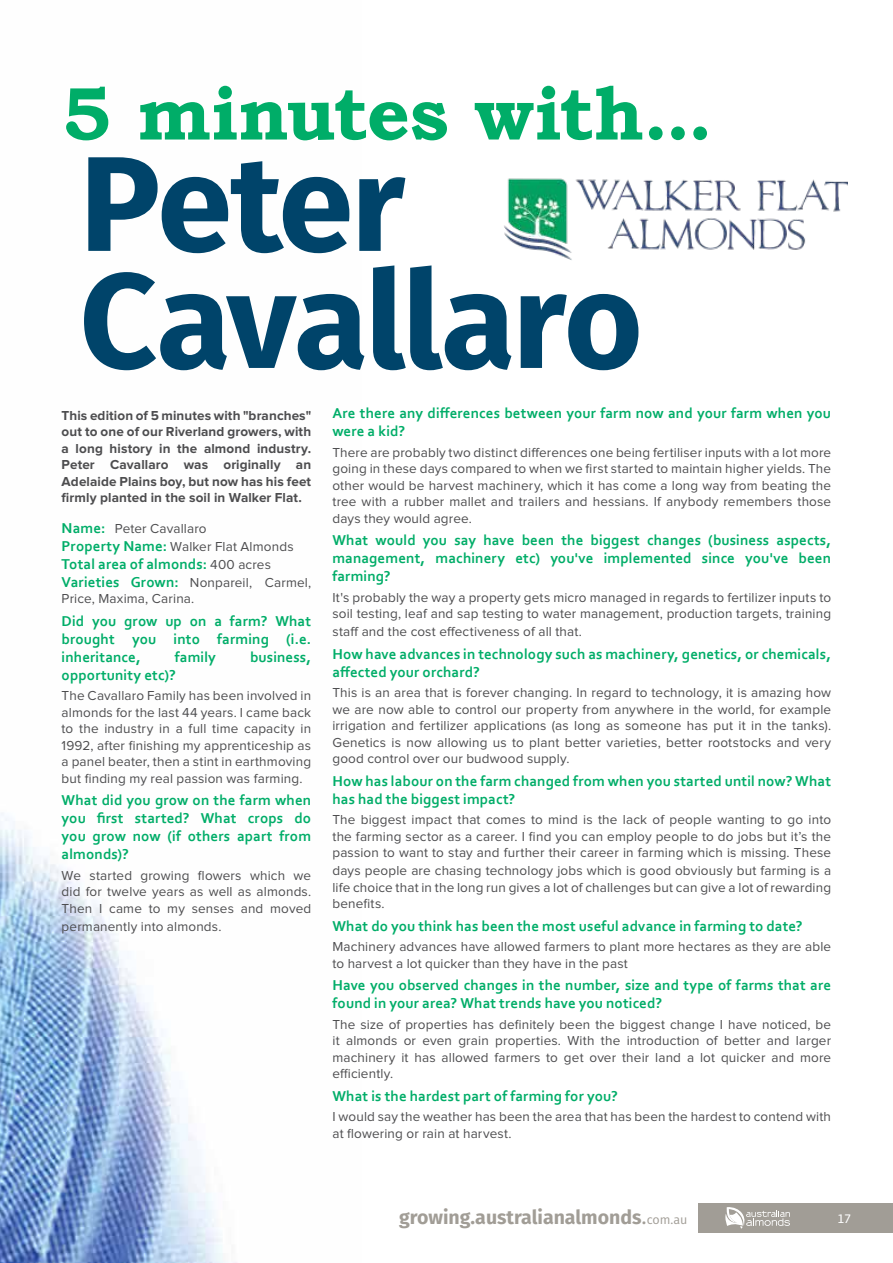
<style>
.page{position:relative;width:893px;height:1263px;background:#fff}
.page>*{position:absolute;margin:0;border:0;box-sizing:border-box;transform-origin:0 0}
.t1{font:700 135px/117px "Fira Sans";letter-spacing:-.02em;color:#00446a}
.t2{font:700 75px "Bookman Old Style";letter-spacing:-.01em;color:#00ad68}
.t3{font:700 19.5px "Fira Sans";color:#a19d96}
.t4{font:700 15px/18px "Corbel";letter-spacing:.01em;color:#00ad68}
.t5{font:13.5px/16.5px "Proxima Nova";letter-spacing:.01em;color:#4d4d4f;text-align:justify}
.t6{font:700 13.5px/16.5px "Proxima Nova";letter-spacing:.01em;color:#4d4d4f;text-align:justify}
.t7{font:12px "Flama";color:#fff}
.s1{font-family:"Corbel";font-weight:700;font-size:15px;color:#00ad68}
.s2{font-family:"Proxima Nova";font-weight:400;font-size:13.5px;color:#4d4d4f}
.s3{font-weight:400;font-size:22.5px}
.s4{font-weight:400;font-size:12.6px}
</style>
<div class="page">
<img style="left:0;top:813px;width:237px;height:450px">
<div style="left:698px;top:1203px;width:195px;height:29px;background:#a19d96"></div>
<svg style="left:725px;top:1207px;width:65px;height:22px"></svg>
<img style="left:504px;top:178px;width:343px;height:82px">
<h2 class="t2" style="left:62px;top:60px;width:653px">5 minutes with...</h2>
<h1 class="t1" style="left:80px;top:136px;width:565px">Peter<br>Cavallaro</h1>
<p class="t4" style="left:332px;top:404px;width:500px">Are there any differences between your farm now and your farm when you were a kid?</p>
<p class="t5" style="left:332px;top:445px;width:500px">There are probably two distinct differences one being fertiliser inputs with a lot more going in these days compared to when we first started to maintain higher yields. The other would be harvest machinery, which it has come a long way from beating the tree with a rubber mallet and trailers and hessians. If anybody remembers those days they would agree.</p>
<p class="t4" style="left:332px;top:531px;width:500px;text-align:justify">What would you say have been the biggest changes (business aspects, management, machinery etc) you've implemented since you've been farming?</p>
<p class="t5" style="left:332px;top:590px;width:500px">It's probably the way a property gets micro managed in regards to fertilizer inputs to soil testing, leaf and sap testing to water management, production targets, training</p>
<p class="t5" style="left:332px;top:624px;width:251px">staff and the cost effectiveness of all that.</p>
<p class="t4" style="left:332px;top:644px;width:500px">How have advances in technology such as machinery, genetics, or chemicals, affected your orchard?</p>
<p class="t5" style="left:332px;top:685px;width:500px">This is an area that is forever changing. In regard to technology, it is amazing how we are now able to control our property from anywhere in the world, for example irrigation and fertilizer applications (as long as someone has put it in the tanks).<br>Genetics is now allowing us to plant better varieties, better rootstocks and very good control over our budwood supply.</p>
<p class="t4" style="left:332px;top:771px;width:500px">How has labour on the farm changed from when you started until now? What has had the biggest impact?</p>
<p class="t5" style="left:332px;top:812px;width:500px">The biggest impact that comes to mind is the lack of people wanting to go into the farming sector as a career. I find you can employ people to do jobs but it’s the passion to want to stay and further their career in farming which is missing. These</p>
<p class="t5" style="left:332px;top:863px;width:500px">days people are chasing technology jobs which is good obviously but farming is a life choice that in the long run gives a lot of challenges but can give a lot of rewarding benefits.</p>
<p class="t4" style="left:332px;top:916px;width:472px">What do you think has been the most useful advance in farming to date?</p>
<p class="t5" style="left:332px;top:939px;width:500px">Machinery advances have allowed farmers to plant more hectares as they are able to harvest a lot quicker than they have in the past</p>
<p class="t4" style="left:332px;top:976px;width:500px">Have you observed changes in the number, size and type of farms that are found in your area? What trends have you noticed?</p>
<p class="t5" style="left:332px;top:1017px;width:500px">The size of properties has definitely been the biggest change I have noticed, be it almonds or even grain properties. With the introduction of better and larger machinery it has allowed farmers to get over their land a lot quicker and more efficiently.</p>
<p class="t4" style="left:332px;top:1086px;width:287px">What is the hardest part of farming for you?</p>
<p class="t5" style="left:332px;top:1109px;width:500px">I would say the weather has been the area that has been the hardest to contend with at flowering or rain at harvest.</p>
<p class="t6" style="left:62px;top:407px;width:251px">This edition of 5 minutes with "branches" out to one of our Riverland growers, with a long history in the almond industry.<br>Peter Cavallaro was originally an Adelaide Plains boy, but now has his feet firmly planted in the soil in Walker Flat.</p>
<p class="t5" style="left:62px;top:520px;width:233px;line-height:18px"><span class="s1">Name:</span> Peter Cavallaro<br><span class="s1">Property Name:</span> Walker Flat Almonds</p>
<p class="t4" style="left:62px;top:554px;width:211px">Total area of almonds: <span class="s2">400 acres</span></p>
<p class="t5" style="left:62px;top:575px;width:251px"><span class="s1">Varieties Grown:</span> Nonpareil, Carmel,<br>Price, Maxima, Carina.</p>
<p class="t4" style="left:62px;top:611px;width:251px;text-align:justify">Did you grow up on a farm? What brought you into farming (i.e. inheritance,</p>
<p class="t4" style="left:175px;top:647px;width:43px">family</p>
<p class="t4" style="left:250px;top:647px;width:63px">business,</p>
<p class="t4" style="left:62px;top:665px;width:116px">opportunity etc)?</p>
<p class="t5" style="left:62px;top:688px;width:251px">The Cavallaro Family has been involved in almonds for the last 44 years. I came back to the industry in a full time capacity in 1992, after finishing my apprenticeship as a panel beater, then a stint in earthmoving but finding my real passion was farming.</p>
<p class="t4" style="left:62px;top:791px;width:251px;text-align:justify">What did you grow on the farm when you first started? What crops do you grow now (if others apart from almonds)?</p>
<p class="t5" style="left:62px;top:868px;width:251px">We started growing flowers which we did for twelve years as well as almonds.<br>Then I came to my senses and moved</p>
<p class="t5" style="left:62px;top:919px;width:161px">permanently into almonds.</p>
<h3 class="t3" style="left:399px;top:1200px;width:290px">growing.australianalmonds<span class="s3">.</span><span class="s4">com.au</span></h3>
<p class="t7" style="left:838px;top:1211px;width:15px">17</p>
</div>
